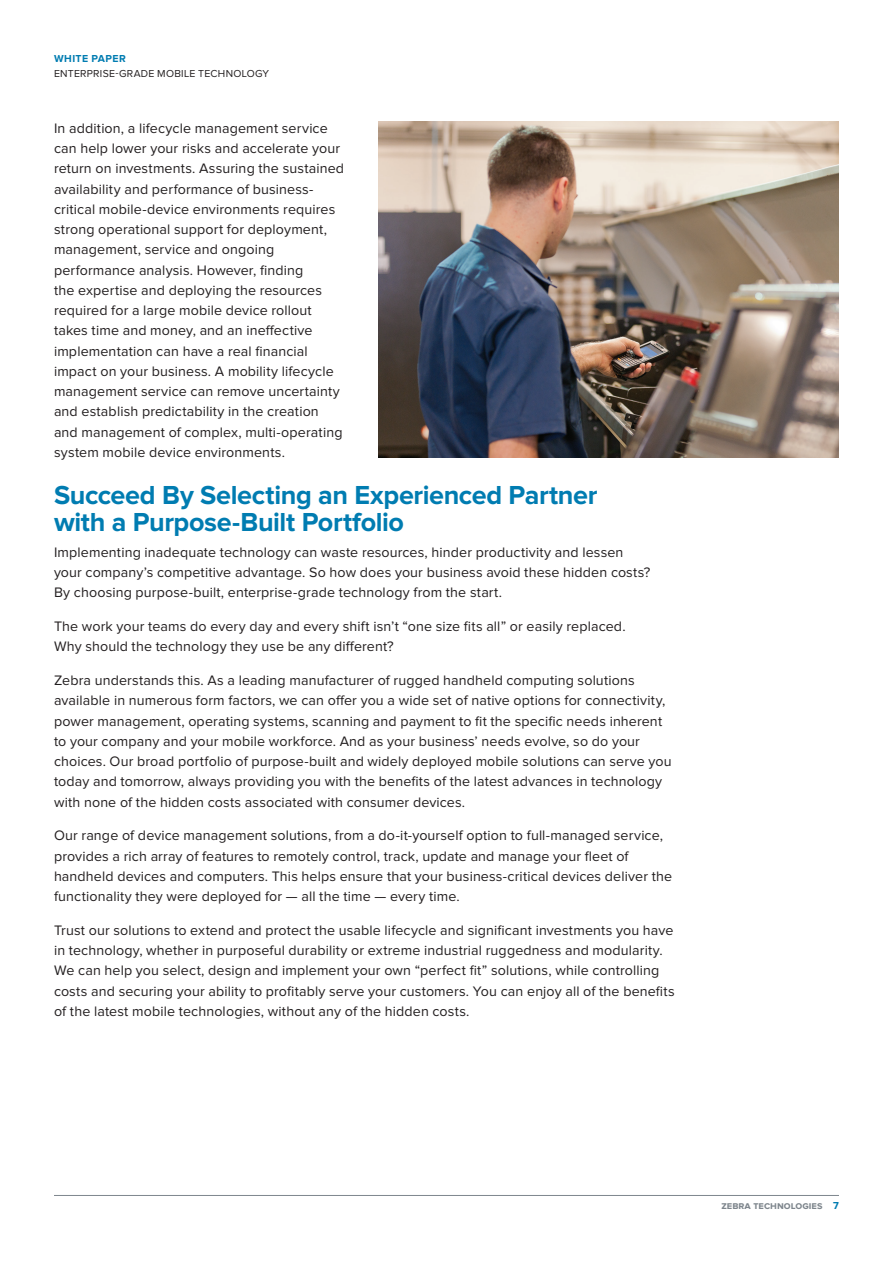
<style>
.page{position:relative;width:893px;height:1263px;background:#fff}
.page>*{position:absolute;margin:0;border:0;box-sizing:border-box;transform-origin:0 0}
.Headline_Within_Para{font:700 27px/27px "Proxima Nova";letter-spacing:-.015em;color:#007cb1}
.Body_Copy{font:14.25px/20.2px "Proxima Nova";letter-spacing:.01em;color:#231f20}
.t1{font:10.5px "Proxima Nova";letter-spacing:.025em;color:#231f20}
.t2{font:700 10.5px "Proxima Nova";color:#7e868d}
.t3{font:700 10.5px "Proxima Nova";letter-spacing:.04em;color:#007cb1}
.s1{color:#007cb1}
</style>
<div class="page">
<hr style="left:54px;top:1195px;width:785px;height:1px;background:#7e868d">
<img style="left:379px;top:122px;width:460px;height:335px">
<p class="t3" style="left:54px;top:53px;width:74px">WHITE PAPER</p>
<p class="t1" style="left:54px;top:67px;width:217px">ENTERPRISE-GRADE MOBILE TECHNOLOGY</p>
<p class="Body_Copy" style="left:54px;top:118px;width:292px">In addition, a lifecycle management service can help lower your risks and accelerate your return on investments. Assuring the sustained availability and performance of business&shy;critical mobile-device environments requires strong operational support for deployment, management, service and ongoing performance analysis. However, finding<br>the expertise and deploying the resources required for a large mobile device rollout takes time and money, and an ineffective implementation can have a real financial impact on your business. A mobility lifecycle management service can remove uncertainty and establish predictability in the creation and management of complex, multi-operating system mobile device environments.</p>
<p class="Headline_Within_Para" style="left:54px;top:482px;width:545px">Succeed By Selecting an Experienced Partner with a Purpose-Built Portfolio</p>
<p class="Body_Copy" style="left:54px;top:542px;width:598px">Implementing inadequate technology can waste resources, hinder productivity and lessen your company’s competitive advantage. So how does your business avoid these hidden costs?<br>By choosing purpose-built, enterprise-grade technology from the start.</p>
<p class="Body_Copy" style="left:54px;top:616px;width:573px">The work your teams do every day and every shift isn’t “one size fits all” or easily replaced.<br>Why should the technology they use be any different?</p>
<p class="Body_Copy" style="left:54px;top:670px;width:619px">Zebra understands this. As a leading manufacturer of rugged handheld computing solutions available in numerous form factors, we can offer you a wide set of native options for connectivity, power management, operating systems, scanning and payment to fit the specific needs inherent to your company and your mobile workforce. And as your business’ needs evolve, so do your choices. Our broad portfolio of purpose-built and widely deployed mobile solutions can serve you today and tomorrow, always providing you with the benefits of the latest advances in technology with none of the hidden costs associated with consumer devices.</p>
<p class="Body_Copy" style="left:54px;top:826px;width:620px">Our range of device management solutions, from a do-it-yourself option to full-managed service, provides a rich array of features to remotely control, track, update and manage your fleet of handheld devices and computers. This helps ensure that your business-critical devices deliver the functionality they were deployed for — all the time — every time.</p>
<p class="Body_Copy" style="left:54px;top:920px;width:622px">Trust our solutions to extend and protect the usable lifecycle and significant investments you have in technology, whether in purposeful durability or extreme industrial ruggedness and modularity.<br>We can help you select, design and implement your own “perfect fit” solutions, while controlling costs and securing your ability to profitably serve your customers. You can enjoy all of the benefits of the latest mobile technologies, without any of the hidden costs.</p>
<p class="t2" style="left:721px;top:1200px;width:119px">zebra technologies <span class="s1">7</span></p>
</div>
